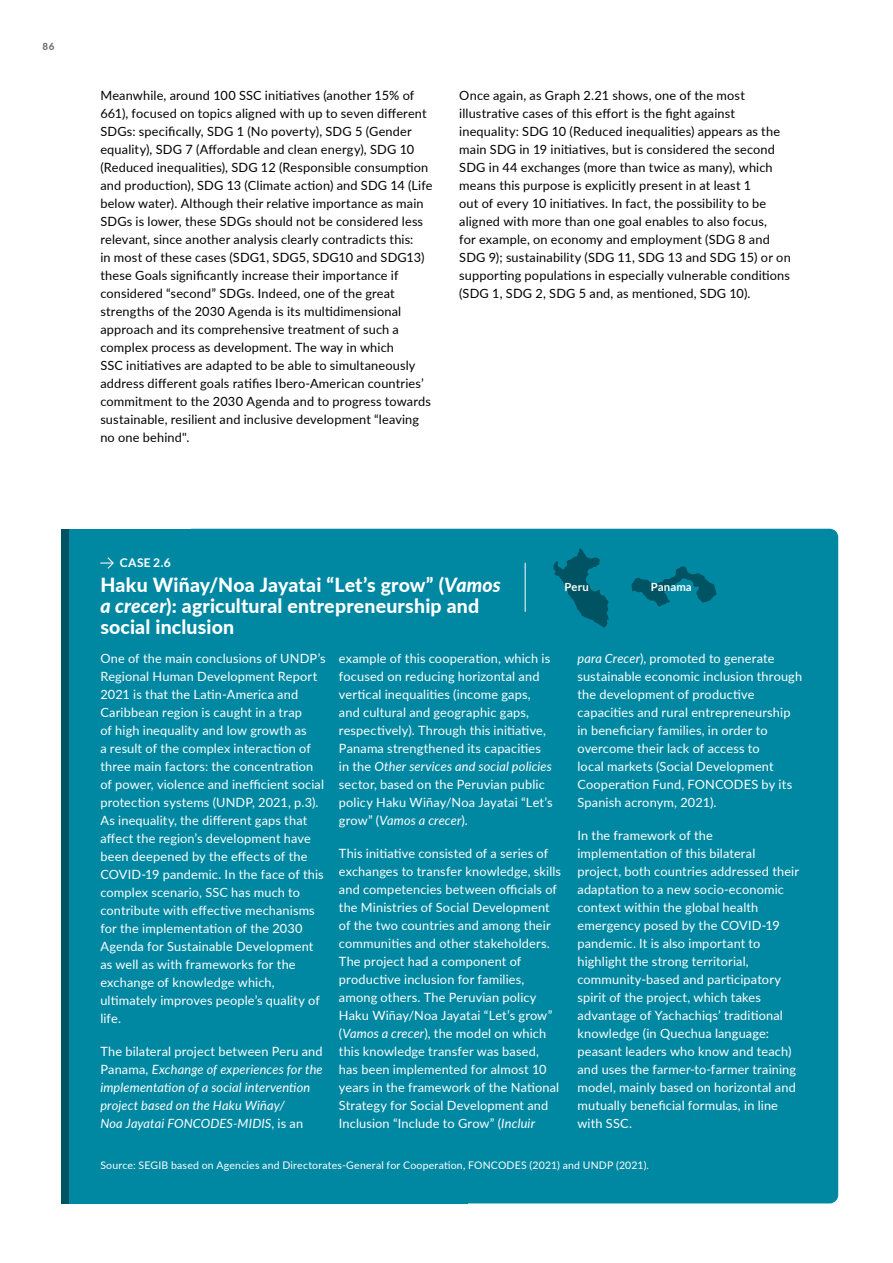
<style>
.page{position:relative;width:893px;height:1263px;background:#fff}
.page>*{position:absolute;margin:0;border:0;box-sizing:border-box;transform-origin:0 0}
.t1{font:800 19.5px/21px "Lato";letter-spacing:.01em;color:#fff}
.t2{font:12.75px/18px "Lato";letter-spacing:.015em;color:#fff}
.t3{font:12.75px/18px "Lato";letter-spacing:.015em;color:#000}
.t4{font:italic 12.75px/18px "Lato";letter-spacing:.01em;color:#fff}
.t5{font:700 12px "Lato";color:#fff}
.t6{font:700 11.25px "Lato";letter-spacing:.01em;color:#fff}
.t7{font:10.5px "Lato";letter-spacing:.02em;color:#fff}
.t8{font:800 9.75px "Lato";color:#706f6f}
.s1{font-style:italic}
.s2{font-style:normal}
</style>
<div class="page">
<div style="left:61px;top:529px;width:407px;height:674px;background:#0088a2"></div>
<div style="left:61px;top:529px;width:7px;height:674px;background:#005362"></div>
<div style="left:184px;top:529px;width:654px;height:674px;background:#0088a2;border-radius:9px"></div>
<svg style="left:100px;top:557px;width:14px;height:12px"></svg>
<hr style="left:525px;top:563px;width:1px;height:49px;background:#fff">
<svg style="left:631px;top:566px;width:86px;height:41px"></svg>
<svg style="left:553px;top:548px;width:56px;height:80px"></svg>
<p class="t8" style="left:42px;top:39px;width:14px">86</p>
<p class="t3" style="left:100px;top:85px;width:334px">Meanwhile, around 100 SSC initiatives (another 15% of 661), focused on topics aligned with up to seven different SDGs: specifically, SDG 1 (No poverty), SDG 5 (Gender equality), SDG 7 (Affordable and clean energy), SDG 10 (Reduced inequalities), SDG 12 (Responsible consumption and production), SDG 13 (Climate action) and SDG 14 (Life below water). Although their relative importance as main SDGs is lower, these SDGs should not be considered less relevant, since another analysis clearly contradicts this:<br>in most of these cases (SDG1, SDG5, SDG10 and SDG13) these Goals significantly increase their importance if considered “second” SDGs. Indeed, one of the great strengths of the 2030 Agenda is its multidimensional approach and its comprehensive treatment of such a complex process as development. The way in which<br>SSC initiatives are adapted to be able to simultaneously address different goals ratifies Ibero‑American countries’ commitment to the 2030 Agenda and to progress towards sustainable, resilient and inclusive development “leaving no one behind".</p>
<p class="t3" style="left:459px;top:85px;width:333px">Once again, as Graph 2.21 shows, one of the most illustrative cases of this effort is the fight against inequality: SDG 10 (Reduced inequalities) appears as the main SDG in 19 initiatives, but is considered the second SDG in 44 exchanges (more than twice as many), which means this purpose is explicitly present in at least 1<br>out of every 10 initiatives. In fact, the possibility to be aligned with more than one goal enables to also focus,<br>for example, on economy and employment (SDG 8 and SDG 9); sustainability (SDG 11, SDG 13 and SDG 15) or on supporting populations in especially vulnerable conditions (SDG 1, SDG 2, SDG 5 and, as mentioned, SDG 10).</p>
<p class="t5" style="left:120px;top:556px;width:52px">CASE 2.6</p>
<h1 class="t1" style="left:100px;top:574px;width:402px">Haku Wiñay/Noa Jayatai “Let’s grow” (<span class="s1">Vamos a crecer</span>): agricultural entrepreneurship and social inclusion</h1>
<p class="t2" style="left:100px;top:649px;width:227px">One of the main conclusions of UNDP’s Regional Human Development Report 2021 is that the Latin‑America and Caribbean region is caught in a trap<br>of high inequality and low growth as<br>a result of the complex interaction of three main factors: the concentration of power, violence and inefficient social protection systems (UNDP, 2021, p.3).<br>As inequality, the different gaps that affect the region’s development have been deepened by the effects of the COVID‑19 pandemic. In the face of this complex scenario, SSC has much to contribute with effective mechanisms for the implementation of the 2030<br>Agenda for Sustainable Development as well as with frameworks for the exchange of knowledge which, ultimately improves people’s quality of life.</p>
<p class="t4" style="left:100px;top:1042px;width:224px"><span class="s2">The bilateral project between Peru and Panama,</span> Exchange of experiences for the implementation of a social intervention project based on the Haku Wiñay/<br>Noa Jayatai FONCODES‑MIDIS<span class="s2">, is an</span></p>
<p class="t6" style="left:564px;top:581px;width:26px">Peru</p>
<p class="t6" style="left:651px;top:581px;width:43px">Panama</p>
<p class="t2" style="left:577px;top:649px;width:226px"><span class="s1">para Crecer</span>), promoted to generate sustainable economic inclusion through the development of productive capacities and rural entrepreneurship in beneficiary families, in order to overcome their lack of access to<br>local markets (Social Development Cooperation Fund, FONCODES by its Spanish acronym, 2021).</p>
<p class="t2" style="left:577px;top:826px;width:223px">In the framework of the implementation of this bilateral project, both countries addressed their adaptation to a new socio‑economic context within the global health emergency posed by the COVID‑19 pandemic. It is also important to highlight the strong territorial, community‑based and participatory spirit of the project, which takes advantage of Yachachiqs’ traditional knowledge (in Quechua language: peasant leaders who know and teach) and uses the farmer‑to‑farmer training model, mainly based on horizontal and mutually beneficial formulas, in line with SSC.</p>
<p class="t7" style="left:100px;top:1157px;width:550px">Source: SEGIB based on Agencies and Directorates‑General for Cooperation, FONCODES (2021) and UNDP (2021).</p>
<p class="t2" style="left:339px;top:649px;width:215px">example of this cooperation, which is focused on reducing horizontal and vertical inequalities (income gaps, and cultural and geographic gaps, respectively). Through this initiative, Panama strengthened its capacities in the <span class="s1">Other services and social policies </span>sector, based on the Peruvian public policy Haku Wiñay/Noa Jayatai “Let’s grow” (<span class="s1">Vamos a crecer</span>).</p>
<p class="t2" style="left:339px;top:844px;width:224px">This initiative consisted of a series of exchanges to transfer knowledge, skills and competencies between officials of the Ministries of Social Development of the two countries and among their communities and other stakeholders.<br>The project had a component of productive inclusion for families, among others. The Peruvian policy Haku Wiñay/Noa Jayatai “Let’s grow” (<span class="s1">Vamos a crecer</span>), the model on which this knowledge transfer was based, has been implemented for almost 10 years in the framework of the National Strategy for Social Development and Inclusion “Include to Grow” (<span class="s1">Incluir</span></p>
</div>
